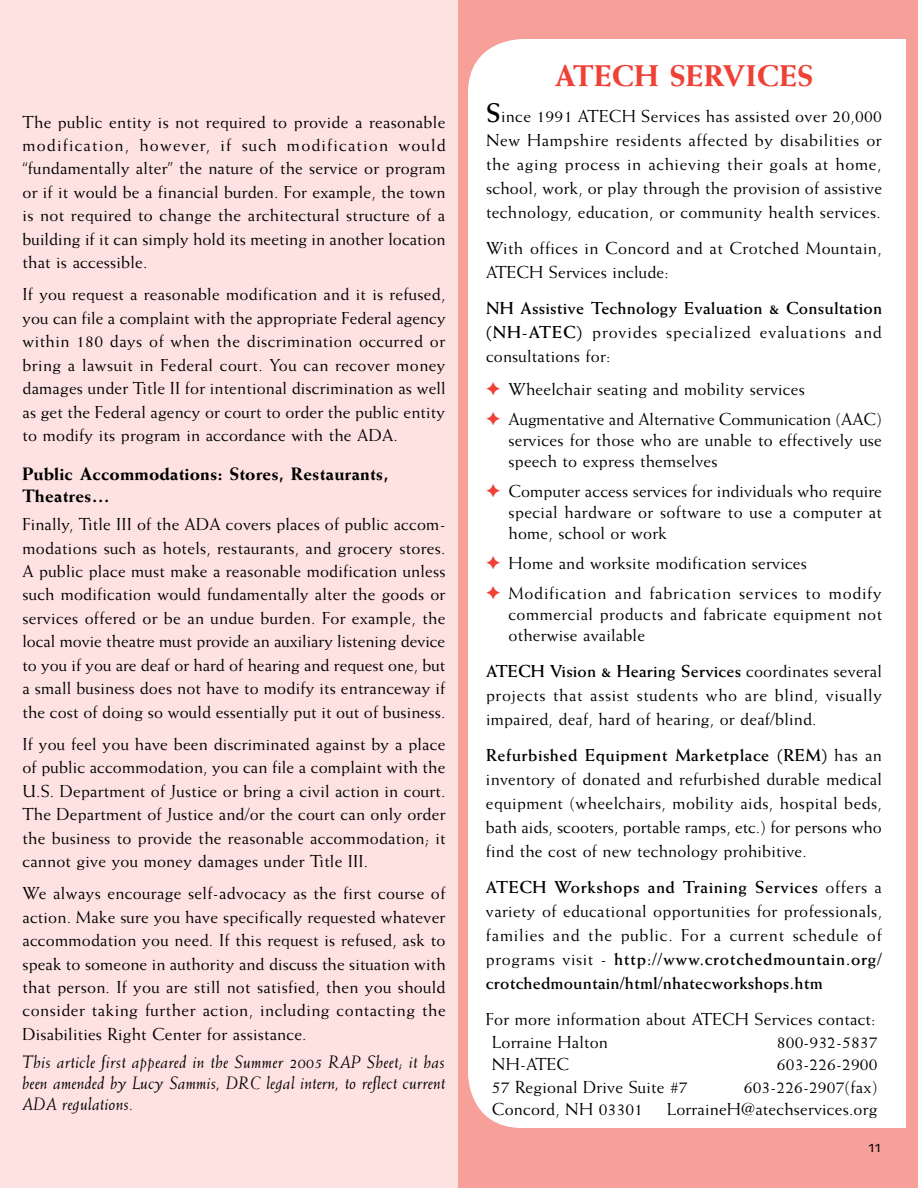
<style>
.page{position:relative;width:918px;height:1188px;background:#fff}
.page>*{position:absolute;margin:0;border:0;box-sizing:border-box;transform-origin:0 0}
.t1{font:800 30px "Weiss";letter-spacing:.015em;color:#ef4135}
.t2{font:italic 18px/21px "Weiss";letter-spacing:.01em;color:#000;text-align:justify}
.t3{font:800 18px/22.5px "Weiss";letter-spacing:.01em;color:#000}
.t4{font:17.4px/23.4px "Weiss";letter-spacing:.01em;color:#000;text-align:justify}
.t5{font:17.4px/30px "Weiss";letter-spacing:.04em;color:#000}
.t6{font:700 17.4px/24px "Weiss";letter-spacing:.015em;color:#000}
.t7{font:17.4px/24px "Weiss";letter-spacing:.05em;color:#000}
.t8{font:16.5px "Skia CC";color:#000}
.s1{font-weight:700;font-size:27px}
.s2{font-weight:700}
</style>
<div class="page">
<div style="left:456px;top:0;width:462px;height:1188px;background:#f7a09a"></div>
<div style="left:468px;top:39px;width:438px;height:1089px;background:#fff;border-radius:54px"></div>
<div style="left:849px;top:39px;width:57px;height:1089px;background:#fff"></div>
<div style="left:0;top:0;width:458px;height:1188px;background:#fde2e1"></div>
<p class="t4" style="left:22px;top:110px;width:425px">The public entity is not required to provide a reasonable modification, however, if such modification would “fundamentally alter” the nature of the service or program or if it would be a financial burden. For example, the town is not required to change the architectural structure of a building if it can simply hold its meeting in another location that is accessible.</p>
<p class="t4" style="left:22px;top:283px;width:425px">If you request a reasonable modification and it is refused, you can file a complaint with the appropriate Federal agency within 180 days of when the discrimination occurred or bring a lawsuit in Federal court. You can recover money damages under Title II for intentional discrimination as well as get the Federal agency or court to order the public entity to modify its program in accordance with the ADA.</p>
<p class="t3" style="left:22px;top:462px;width:368px">Public Accommodations: Stores, Restaurants,<br>Theatres…</p>
<p class="t4" style="left:22px;top:512px;width:425px">Finally, Title III of the ADA covers places of public accom&shy;modations such as hotels, restaurants, and grocery stores.<br>A public place must make a reasonable modification unless such modification would fundamentally alter the goods or services offered or be an undue burden. For example, the local movie theatre must provide an auxiliary listening device to you if you are deaf or hard of hearing and request one, but a small business does not have to modify its entranceway if the cost of doing so would essentially put it out of business.</p>
<p class="t4" style="left:22px;top:732px;width:425px">If you feel you have been discriminated against by a place of public accommodation, you can file a complaint with the U.S. Department of Justice or bring a civil action in court.<br>The Department of Justice and/or the court can only order the business to provide the reasonable accommodation; it cannot give you money damages under Title III.</p>
<p class="t4" style="left:22px;top:881px;width:425px">We always encourage self-advocacy as the first course of action. Make sure you have specifically requested whatever accommodation you need. If this request is refused, ask to speak to someone in authority and discuss the situation with that person. If you are still not satisfied, then you should consider taking further action, including contacting the Disabilities Right Center for assistance.</p>
<p class="t2" style="left:22px;top:1051px;width:425px">This article first appeared in the Summer 2005 RAP Sheet; it has been amended by Lucy Sammis, DRC legal intern, to reflect current ADA regulations.</p>
<h1 class="t1" style="left:555px;top:58px;width:40px">ATEC</h1>
<h1 class="t1" style="left:634px;top:58px;width:180px">H Services</h1>
<p class="t4" style="left:486px;top:104px;width:398px;line-height:24px"><span class="s1">S</span> ince 1991 ATECH Services has assisted over 20,000<br>New Hampshire residents affected by disabilities or the aging process in achieving their goals at home, school, work, or play through the provision of assistive technology, education, or community health services.</p>
<p class="t4" style="left:486px;top:236px;width:397px;line-height:24px">With offices in Concord and at Crotched Mountain,<br>ATECH Services include:</p>
<p class="t6" style="left:486px;top:296px;width:398px">NH Assistive Technology Evaluation &amp; -Consultation (NH-ATEC</p>
<p class="t7" style="left:486px;top:320px;width:397px;text-indent:91px"><span class="s2">)</span> provides specialized evaluations and consultations for:</p>
<p class="t4" style="left:508px;top:374px;width:375px;line-height:30px">Wheelchair seating and mobility services<br>Augmentative and Alternative Communication (AAC)</p>
<p class="t4" style="left:508px;top:430px;width:375px;line-height:21px">services for those who are unable to effectively use speech to express themselves</p>
<p class="t4" style="left:508px;top:481px;width:375px;line-height:21px">Computer access services for individuals who require special hardware or software to use a computer at home, school or work</p>
<p class="t5" style="left:508px;top:548px;width:375px">Home and worksite modification services<br>Modification and fabrication services to modify</p>
<p class="t4" style="left:508px;top:604px;width:375px;line-height:21px">commercial products and fabricate equipment not otherwise available</p>
<p class="t6" style="left:486px;top:659px;width:13px">ATECH</p>
<p class="t4" style="left:486px;top:659px;width:398px;line-height:24px;text-indent:64px"><span class="s2">Vision &amp; Hearing Services</span> coordinates several projects that assist students who are blind, visually impaired, deaf, hard of hearing, or deaf/blind.</p>
<p class="t4" style="left:486px;top:743px;width:398px;line-height:24px"><span class="s2">Refurbished Equipment Marketplace (REM)</span> has an inventory of donated and refurbished durable medical equipment (wheelchairs, mobility aids, hospital beds, bath aids, scooters, portable ramps, etc.) for persons who find the cost of new technology prohibitive.</p>
<p class="t6" style="left:486px;top:875px;width:13px">ATECH</p>
<p class="t4" style="left:486px;top:875px;width:398px;line-height:24px;text-indent:69px"><span class="s2">Workshops and Training Services</span> offers a variety of educational opportunities for professionals, families and the public. For a current schedule of programs visit - <span class="s2">http://www.crotchedmountain.org/ crotchedmountain/html/nhatecworkshops.htm</span></p>
<p class="t4" style="left:492px;top:1008px;width:385px;line-height:22.5px;text-indent:-6px">For more information about ATECH Services contact:<br>Lorraine Halton</p>
<p class="t4" style="left:777px;top:1030px;width:102px">800-932-5837</p>
<p class="t4" style="left:492px;top:1052px;width:79px">NH-ATEC</p>
<p class="t4" style="left:777px;top:1052px;width:102px">603-226-2900</p>
<p class="t4" style="left:492px;top:1075px;width:197px">57 Regional Drive Suite #7</p>
<p class="t4" style="left:744px;top:1075px;width:135px">603-226-2907(fax)</p>
<p class="t4" style="left:492px;top:1097px;width:152px">Concord, NH 03301</p>
<p class="t4" style="left:667px;top:1097px;width:212px">LorraineH@atechservices.org</p>
<p class="t8" style="left:869px;top:1137px;width:14px">11</p>
</div>
